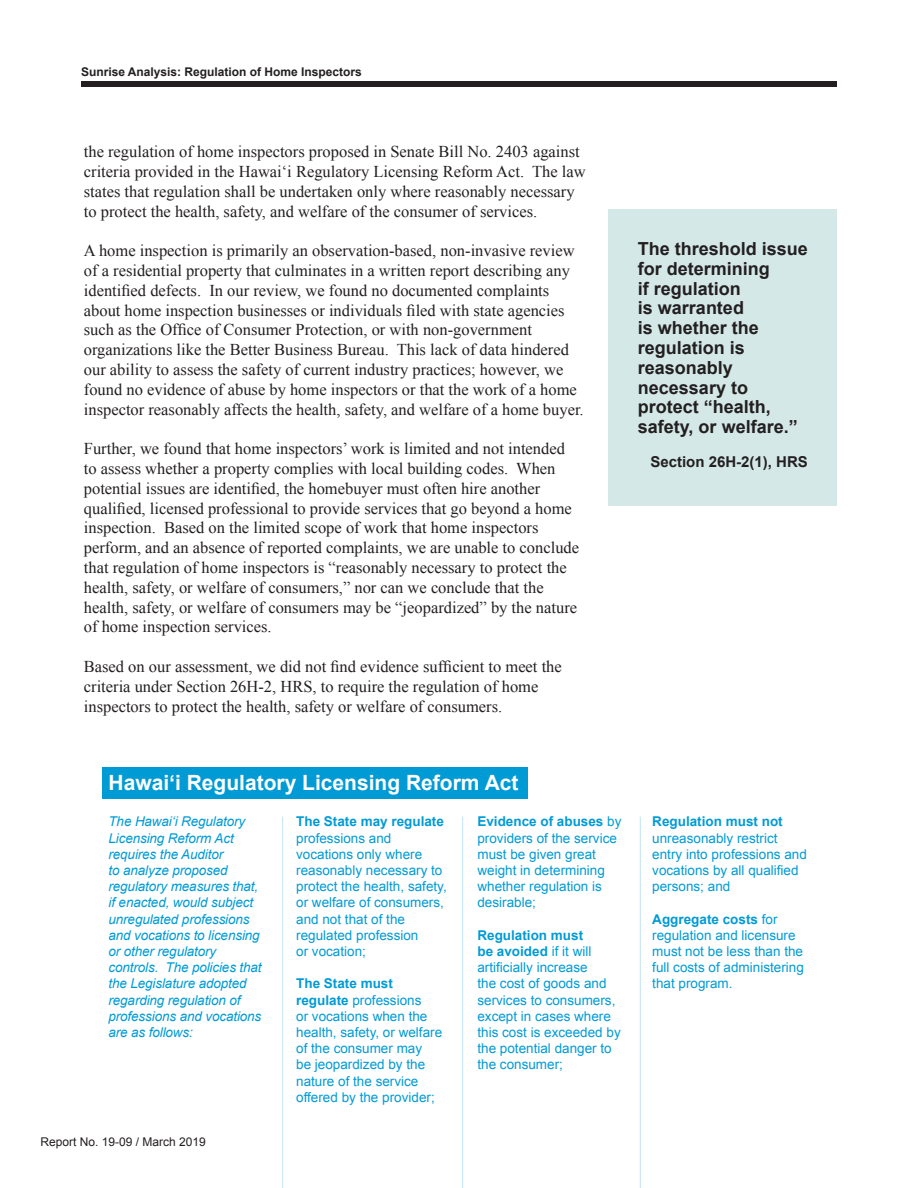
<style>
.page{position:relative;width:918px;height:1188px;background:#fff}
.page>*{position:absolute;margin:0;border:0;box-sizing:border-box;transform-origin:0 0}
.t1{font:700 21px "Arial";color:#fff}
.t2{font:700 18px/19.8px "Arial";color:#231f20}
.t3{font:16.5px/19.8px "Times New Roman";color:#231f20}
.t4{font:700 15px "Arial";color:#231f20}
.t5{font:13.5px/16.2px "Arial";color:#009bd5}
.t6{font:italic 13.5px/16.2px "Arial";letter-spacing:-.01em;color:#009bd5}
.t7{font:700 13.5px "Arial";color:#009bd5}
.t8{font:700 12px "Arial";color:#231f20}
.t9{font:12px "Arial";color:#231f20}
.s1{font-weight:700}
</style>
<div class="page">
<div style="left:81px;top:81px;width:756px;height:6px;background:#231f20"></div>
<div style="left:609px;top:209px;width:228px;height:296px;background:#d4e9e7"></div>
<div style="left:102px;top:767px;width:426px;height:32px;background:#009bd5"></div>
<hr style="left:282px;top:817px;width:1px;height:371px;background:#c2e4f4">
<hr style="left:462px;top:817px;width:1px;height:371px;background:#c2e4f4">
<hr style="left:640px;top:817px;width:1px;height:371px;background:#c2e4f4">
<p class="t8" style="left:81px;top:64px;width:282px">Sunrise Analysis: Regulation of Home Inspectors</p>
<p class="t3" style="left:84px;top:142px;width:503px">the regulation of home inspectors proposed in Senate Bill No. 2403 against criteria provided in the Hawai‘i Regulatory Licensing Reform Act. The law states that regulation shall be undertaken only where reasonably necessary to protect the health, safety, and welfare of the consumer of services.</p>
<p class="t3" style="left:84px;top:241px;width:501px">A home inspection is primarily an observation-based, non-invasive review of a residential property that culminates in a written report describing any identified defects. In our review, we found no documented complaints about home inspection businesses or individuals filed with state agencies such as the Office of Consumer Protection, or with non-government organizations like the Better Business Bureau. This lack of data hindered our ability to assess the safety of current industry practices; however, we found no evidence of abuse by home inspectors or that the work of a home inspector reasonably affects the health, safety, and welfare of a home buyer.</p>
<p class="t3" style="left:84px;top:439px;width:497px">Further, we found that home inspectors’ work is limited and not intended to assess whether a property complies with local building codes. When potential issues are identified, the homebuyer must often hire another qualified, licensed professional to provide services that go beyond a home inspection. Based on the limited scope of work that home inspectors perform, and an absence of reported complaints, we are unable to conclude that regulation of home inspectors is “reasonably necessary to protect the health, safety, or welfare of consumers,” nor can we conclude that the health, safety, or welfare of consumers may be “jeopardized” by the nature of home inspection services.</p>
<p class="t3" style="left:84px;top:656px;width:479px">Based on our assessment, we did not find evidence sufficient to meet the criteria under Section 26H-2, HRS, to require the regulation of home inspectors to protect the health, safety or welfare of consumers.</p>
<p class="t2" style="left:638px;top:239px;width:171px">The threshold issue for determining<br>if regulation<br>is warranted<br>is whether the regulation is reasonably necessary to protect “health, safety, or welfare.”</p>
<p class="t4" style="left:650px;top:451px;width:159px">Section 26H-2(1), HRS</p>
<p class="t1" style="left:109px;top:769px;width:411px">Hawai‘i Regulatory Licensing Reform Act</p>
<p class="t7" style="left:296px;top:813px;width:149px">The State may regulate</p>
<p class="t5" style="left:296px;top:830px;width:152px">professions and vocations only where reasonably necessary to protect the health, safety, or welfare of consumers, and not that of the regulated profession<br>or vocation;</p>
<p class="t5" style="left:296px;top:976px;width:148px"><span class="s1">The State must regulate</span> professions<br>or vocations when the health, safety, or welfare of the consumer may<br>be jeopardized by the nature of the service offered by the provider;</p>
<p class="t5" style="left:477px;top:814px;width:146px"><span class="s1">Evidence of abuses</span> by providers of the service must be given great weight in determining whether regulation is desirable;</p>
<p class="t5" style="left:477px;top:927px;width:145px"><span class="s1">Regulation must<br>be avoided</span> if it will artificially increase<br>the cost of goods and services to consumers, except in cases where this cost is exceeded by the potential danger to the consumer;</p>
<p class="t6" style="left:109px;top:814px;width:155px">The Hawai‘i Regulatory<br>Licensing Reform Act requires the Auditor<br>to analyze proposed regulatory measures that, if enacted, would subject unregulated professions and vocations to licensing or other regulatory controls. The policies that the Legislature adopted regarding regulation of professions and vocations are as follows:</p>
<p class="t9" style="left:40px;top:1134px;width:167px">Report No. 19-09 / March 2019</p>
<p class="t7" style="left:652px;top:813px;width:132px">Regulation must not</p>
<p class="t5" style="left:652px;top:830px;width:156px">unreasonably restrict entry into professions and vocations by all qualified persons; and</p>
<p class="t5" style="left:652px;top:911px;width:153px"><span class="s1">Aggregate costs</span> for regulation and licensure must not be less than the full costs of administering that program.</p>
</div>
